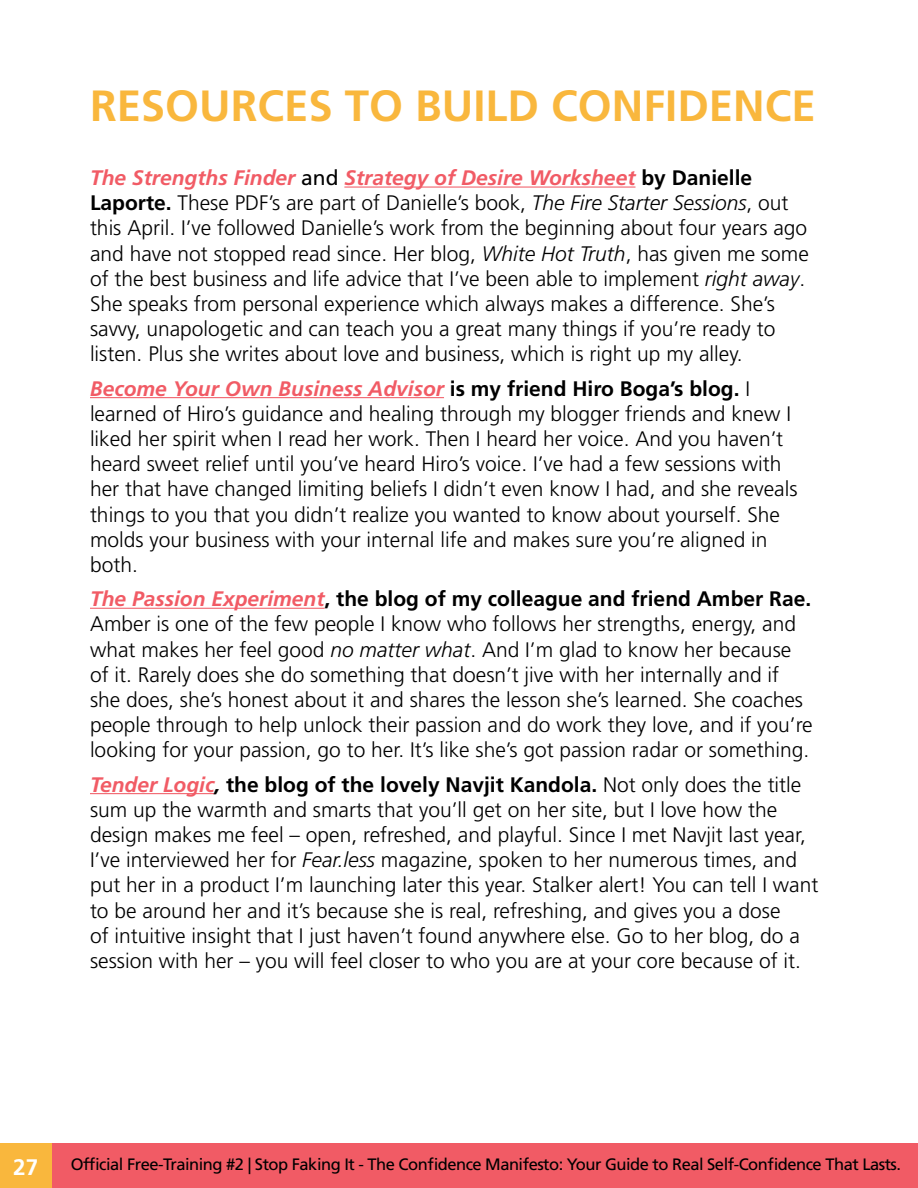
<style>
.page{position:relative;width:918px;height:1188px;background:#fff}
.page>*{position:absolute;margin:0;border:0;box-sizing:border-box;transform-origin:0 0}
.t1{font:700 43.65px "Frutiger LT Std";color:#f9b73d}
.t2{font:700 22.5px "Frutiger LT Std";color:#fff}
.t3{font:300 21px/25.2px "Frutiger LT Std";color:#000}
.t4{font:16.5px "Frutiger LT Std";letter-spacing:-.03em;color:#000}
.s1{font-weight:700;font-style:italic;color:#f15b65}
.s2{font-weight:400}
.s3{font-weight:700}
.s4{font-style:italic}
.s5{font-weight:700;font-style:italic}
</style>
<div class="page">
<div style="left:0;top:1143px;width:918px;height:45px;background:#f15b65"></div>
<div style="left:0;top:1143px;width:51px;height:45px;background:#f9b73d"></div>
<hr style="left:344px;top:187px;width:292px;height:1px;background:#f15b65">
<hr style="left:90px;top:397px;width:354px;height:1px;background:#f15b65">
<hr style="left:90px;top:608px;width:235px;height:1px;background:#f15b65">
<hr style="left:90px;top:793px;width:124px;height:1px;background:#f15b65">
<h1 class="t1" style="left:90px;top:80px;width:727px">RESOURCES TO BUILD CONFIDENCE</h1>
<p class="t3" style="left:90px;top:165px;width:720px"><span class="s1">The Strengths Finder</span> <span class="s2">and</span> <span class="s1">Strategy of Desire Worksheet</span> <span class="s3">by Danielle Laporte.</span> These PDF’s are part of Danielle’s book, <span class="s4">The Fire Starter Sessions</span>, out this April. I’ve followed Danielle’s work from the beginning about four years ago and have not stopped read since. Her blog, <span class="s4">White Hot Truth</span>, has given me some of the best business and life advice that I’ve been able to implement <span class="s4">right away</span>.<br>She speaks from personal experience which always makes a difference. She’s savvy, unapologetic and can teach you a great many things if you’re ready to listen. Plus she writes about love and business, which is right up my alley.</p>
<p class="t3" style="left:90px;top:376px;width:709px"><span class="s1">Become Your Own Business Advisor</span> <span class="s3">is my friend Hiro Boga’s blog.</span> I learned of Hiro’s guidance and healing through my blogger friends and knew I liked her spirit when I read her work. Then I heard her voice. And you haven’t heard sweet relief until you’ve heard Hiro’s voice. I’ve had a few sessions with her that have changed limiting beliefs I didn’t even know I had, and she reveals things to you that you didn’t realize you wanted to know about yourself. She molds your business with your internal life and makes sure you’re aligned in both.</p>
<p class="t3" style="left:90px;top:587px;width:724px"><span class="s1">The Passion Experiment</span><span class="s3">, the blog of my colleague and friend Amber Rae.<br></span>Amber is one of the few people I know who follows her strengths, energy, and what makes her feel good <span class="s4">no matter what</span>. And I’m glad to know her because of it. Rarely does she do something that doesn’t jive with her internally and if she does, she’s honest about it and shares the lesson she’s learned. She coaches people through to help unlock their passion and do work they love, and if you’re looking for your passion, go to her. It’s like she’s got passion radar or something.</p>
<p class="t3" style="left:90px;top:772px;width:730px"><span class="s1">Tender Logic</span><span class="s5">,</span> <span class="s3">the blog of the lovely Navjit Kandola.</span> Not only does the title sum up the warmth and smarts that you’ll get on her site, but I love how the design makes me feel – open, refreshed, and playful. Since I met Navjit last year, I’ve interviewed her for <span class="s4">Fear.less</span> magazine, spoken to her numerous times, and put her in a product I’m launching later this year. Stalker alert! You can tell I want to be around her and it’s because she is real, refreshing, and gives you a dose<br>of intuitive insight that I just haven’t found anywhere else. Go to her blog, do a session with her – you will feel closer to who you are at your core because of it.</p>
<p class="t2" style="left:13px;top:1154px;width:27px">27</p>
<p class="t4" style="left:71px;top:1155px;width:832px">Official Free-Training #2 | Stop Faking It - The Confidence Manifesto: Your Guide to Real Self-Confidence That Lasts.</p>
</div>
